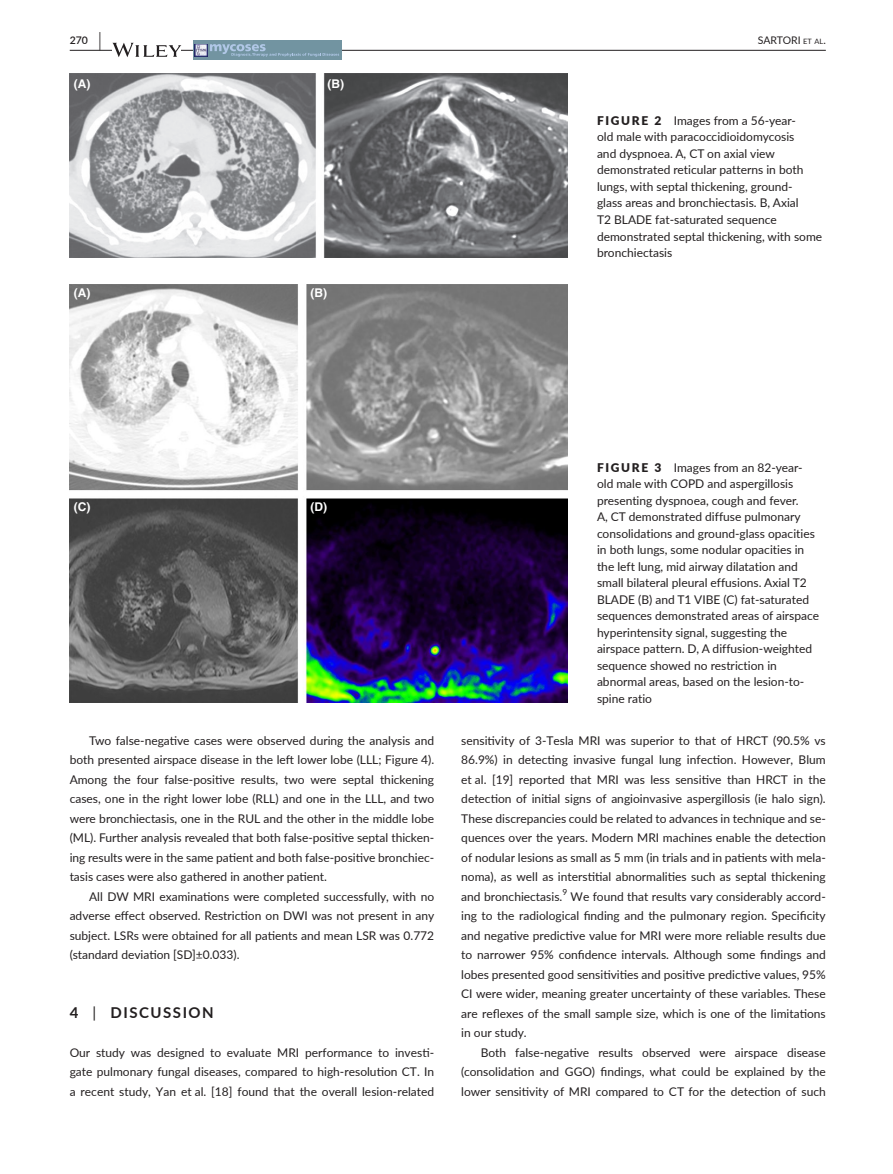
<style>
.page{position:relative;width:893px;height:1174px;background:#fff}
.page>*{position:absolute;margin:0;border:0;box-sizing:border-box;transform-origin:0 0}
.t1{font:700 15px "Lato";letter-spacing:.1em;color:#231f20}
.t2{font:12px/19.5px "Lato";color:#231f20;text-align:justify}
.t3{font:700 12px "Helvetica";color:#fff}
.t4{font:10.5px "Lato";letter-spacing:-.005em;color:#231f20}
.t5{font:600 10.5px "Lato";color:#231f20}
.t6{font:8.4px "Lato";color:#231f20}
.s1{font-size:19.5px}
.s2{font-size:7.35px}
.s3{font-weight:900}
.s4{font-weight:400}
</style>
<div class="page">
<hr style="left:70px;top:50px;width:756px;height:1px;background:#231f20">
<svg style="left:112px;top:43px;width:69px;height:14px"></svg>
<div style="left:193px;top:40px;width:149px;height:20px;background:#7294a1"></div>
<svg style="left:195px;top:44px;width:144px;height:13px"></svg>
<img style="left:70px;top:73px;width:497px;height:184px">
<img style="left:70px;top:284px;width:497px;height:418px">
<p class="t5" style="left:70px;top:33px;width:33px">270 <span class="s1">|</span></p>
<p class="t4" style="left:758px;top:33px;width:69px">SARTORI <span class="s2">et al</span>.</p>
<p class="t3" style="left:74px;top:76px;width:18px">(A)</p>
<p class="t3" style="left:328px;top:76px;width:18px">(B)</p>
<p class="t3" style="left:74px;top:286px;width:18px">(A)</p>
<p class="t3" style="left:310px;top:286px;width:18px">(B)</p>
<p class="t2" style="left:597px;top:112px;width:227px;line-height:16.5px;text-align:left"><span class="s3">FIGURE 2</span> Images from a 56-year-<br>old male with paracoccidioidomycosis<br>and dyspnoea. A, CT on axial view demonstrated reticular patterns in both lungs, with septal thickening, ground-<br>glass areas and bronchiectasis. B, Axial<br>T2 BLADE fat-saturated sequence demonstrated septal thickening, with some bronchiectasis</p>
<p class="t3" style="left:74px;top:500px;width:18px">(C)</p>
<p class="t3" style="left:310px;top:500px;width:18px">(D)</p>
<p class="t2" style="left:70px;top:730px;width:366px;text-indent:20px">Two false-negative cases were observed during the analysis and both presented airspace disease in the left lower lobe (LLL; Figure 4).<br>Among the four false-positive results, two were septal thickening cases, one in the right lower lobe (RLL) and one in the LLL, and two were bronchiectasis, one in the RUL and the other in the middle lobe (ML). Further analysis revealed that both false-positive septal thicken&shy;ing results were in the same patient and both false-positive bronchiec&shy;tasis cases were also gathered in another patient.</p>
<p class="t2" style="left:70px;top:886px;width:366px;text-indent:20px">All DW MRI examinations were completed successfully, with no adverse effect observed. Restriction on DWI was not present in any subject. LSRs were obtained for all patients and mean LSR was 0.772 (standard deviation [SD]±0.033).</p>
<p class="t1" style="left:70px;top:1001px;width:146px">4 <span class="s4">|</span> DISCUSSION</p>
<p class="t2" style="left:70px;top:1042px;width:366px">Our study was designed to evaluate MRI performance to investi&shy;gate pulmonary fungal diseases, compared to high-resolution CT. In a recent study, Yan et al. [18] found that the overall lesion-related</p>
<p class="t2" style="left:597px;top:458px;width:224px;line-height:16.5px;text-align:left"><span class="s3">FIGURE 3</span> Images from an 82-year&shy;old male with COPD and aspergillosis presenting dyspnoea, cough and fever.<br>A, CT demonstrated diffuse pulmonary consolidations and ground-glass opacities in both lungs, some nodular opacities in the left lung, mid airway dilatation and small bilateral pleural effusions. Axial T2<br>BLADE (B) and T1 VIBE (C) fat-saturated sequences demonstrated areas of airspace hyperintensity signal, suggesting the airspace pattern. D, A diffusion-weighted sequence showed no restriction in abnormal areas, based on the lesion-to&shy;spine ratio</p>
<p class="t2" style="left:461px;top:730px;width:366px">sensitivity of 3-Tesla MRI was superior to that of HRCT (90.5% vs 86.9%) in detecting invasive fungal lung infection. However, Blum et al. [19] reported that MRI was less sensitive than HRCT in the detection of initial signs of angioinvasive aspergillosis (ie halo sign).<br>These discrepancies could be related to advances in technique and se&shy;quences over the years. Modern MRI machines enable the detection of nodular lesions as small as 5 mm (in trials and in patients with mela&shy;noma), as well as interstitial abnormalities such as septal thickening and bronchiectasis.</p>
<p class="t6" style="left:562px;top:886px;width:6px">9</p>
<p class="t2" style="left:461px;top:886px;width:366px;text-indent:109px">We found that results vary considerably accord&shy;ing to the radiological finding and the pulmonary region. Specificity and negative predictive value for MRI were more reliable results due to narrower 95% confidence intervals. Although some findings and lobes presented good sensitivities and positive predictive values, 95% CI were wider, meaning greater uncertainty of these variables. These are reflexes of the small sample size, which is one of the limitations in our study.</p>
<p class="t2" style="left:461px;top:1042px;width:366px;text-indent:20px">Both false-negative results observed were airspace disease (consolidation and GGO) findings, what could be explained by the lower sensitivity of MRI compared to CT for the detection of such</p>
</div>
